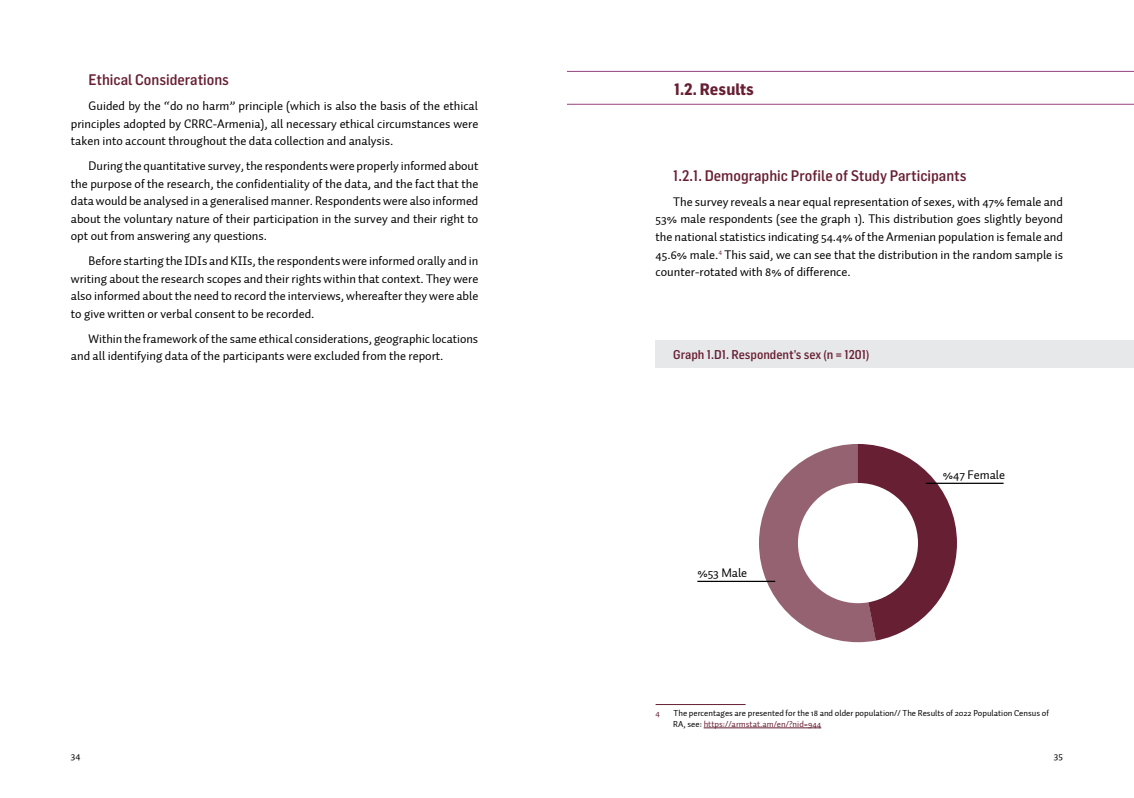
<style>
.page{position:relative;width:1134px;height:798px;background:#fff}
.page>*{position:absolute;margin:0;border:0;box-sizing:border-box;transform-origin:0 0}
.heading2{font:700 16.25px "Flama Semicondensed";color:#671f33}
.heading3{font:500 15px "Flama Semicondensed";color:#671f33}
.genelmetin{font:12.5px/17.5px "Auto 2 TR Regular";color:#000;text-align:justify}
.graphhead{font:500 12.5px "Flama Semicondensed";color:#671f33}
.t1{font:10px "Auto 2 TR Regular";color:#000}
.Dipnot_Metni{font:8.75px/11.2px "Auto 2 TR Regular";color:#000}
.Dipnot_Metni-2{font:8.75px "Auto 2 TR Regular";color:#671f33}
.s1{color:#671f33}
</style>
<div class="page">
<div style="left:656px;top:340px;width:478px;height:28px;background:#e2e3e4"></div>
<hr style="left:656px;top:704px;width:90px;height:1px;background:#671f33">
<hr style="left:704px;top:727px;width:117px;height:1px;background:#671f33">
<hr style="left:567px;top:71px;width:567px;height:1px;background:#95437f">
<hr style="left:567px;top:104px;width:567px;height:1px;background:#95437f">
<svg style="left:759px;top:444px;width:198px;height:198px"></svg>
<hr style="left:926px;top:482px;width:77px;height:1px;background:#000">
<hr style="left:697px;top:580px;width:78px;height:1px;background:#000">
<p class="heading3" style="left:89px;top:70px;width:142px">Ethical Considerations</p>
<p class="genelmetin" style="left:71px;top:97px;width:409px;text-indent:18px">Guided by the “do no harm” principle (which is also the basis of the ethical principles adopted by CRRC-Armenia), all necessary ethical circumstances were taken into account throughout the data collection and analysis.</p>
<p class="genelmetin" style="left:71px;top:157px;width:409px;text-indent:18px">During the quantitative survey, the respondents were properly informed about the purpose of the research, the confidentiality of the data, and the fact that the data would be analysed in a generalised manner. Respondents were also informed about the voluntary nature of their participation in the survey and their right to opt out from answering any questions.</p>
<p class="genelmetin" style="left:71px;top:252px;width:409px;text-indent:18px">Before starting the IDIs and KIIs, the respondents were informed orally and in writing about the research scopes and their rights within that context. They were also informed about the need to record the interviews, whereafter they were able to give written or verbal consent to be recorded.</p>
<p class="genelmetin" style="left:71px;top:330px;width:409px;text-indent:18px">Within the framework of the same ethical considerations, geographic locations and all identifying data of the participants were excluded from the report.</p>
<p class="heading2" style="left:674px;top:78px;width:82px">1.2. Results</p>
<p class="heading3" style="left:673px;top:166px;width:295px">1.2.1. Demographic Profile of Study Participants</p>
<p class="genelmetin" style="left:656px;top:193px;width:409px;text-indent:18px">The survey reveals a near equal representation of sexes, with 47% female and 53% male respondents (see the graph 1). This distribution goes slightly beyond the national statistics indicating 54.4% of the Armenian population is female and 45.6% male.<sup>4</sup> This said, we can see that the distribution in the random sample is counter-rotated with 8% of difference.</p>
<p class="graphhead" style="left:673px;top:346px;width:198px">Graph 1.D1. Respondent’s sex (n = 1201)</p>
<p class="genelmetin" style="left:697px;top:564px;width:51px">%53 Male</p>
<p class="genelmetin" style="left:943px;top:465px;width:64px">%47 Female</p>
<p class="Dipnot_Metni-2" style="left:656px;top:707px;width:6px">4</p>
<p class="Dipnot_Metni" style="left:673px;top:707px;width:377px">The percentages are presented for the 18 and older population// The Results of 2022 Population Census of<br>RA, see: <span class="s1">https://armstat.am/en/?nid=944</span></p>
<p class="t1" style="left:71px;top:749px;width:11px">34</p>
<p class="t1" style="left:1054px;top:749px;width:11px">35</p>
</div>
